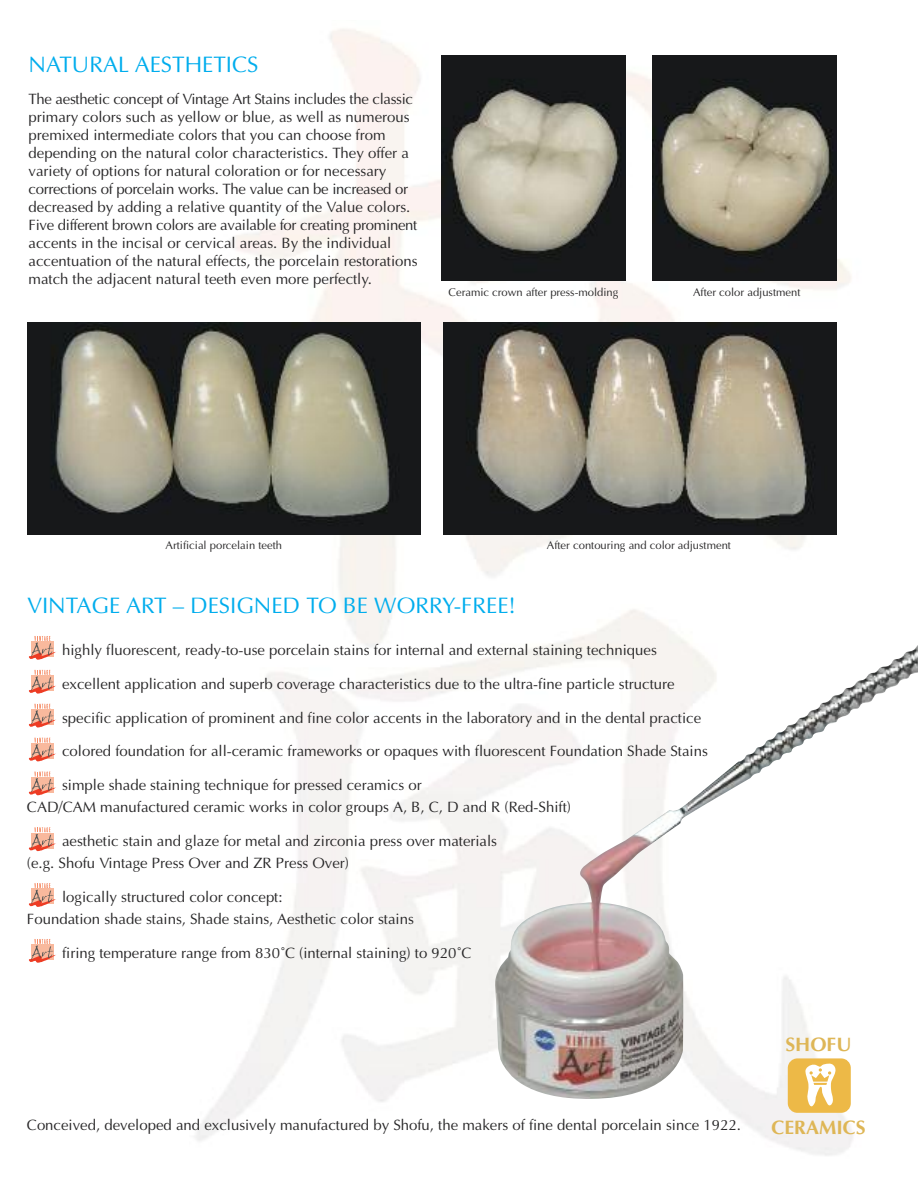
<style>
.page{position:relative;width:918px;height:1188px;background:#fff}
.page>*{position:absolute;margin:0;border:0;box-sizing:border-box;transform-origin:0 0}
.t1{font:22.5px "Optima";color:#00aded}
.t2{font:700 19.5px "Optima";color:#deb656}
.t3{font:15px/18px "Optima";color:#272627}
.t4{font:11.25px "Optima";color:#272627}
</style>
<div class="page">
<img style="left:189px;top:29px;width:664px;height:1127px">
<div style="left:788px;top:1058px;width:63px;height:55px;background:#edb947;border-radius:10px"></div>
<svg style="left:807px;top:1100px;width:26px;height:7px"></svg>
<img style="left:442px;top:56px;width:183px;height:224px">
<img style="left:653px;top:56px;width:184px;height:224px">
<img style="left:27px;top:322px;width:394px;height:212px">
<img style="left:443px;top:322px;width:394px;height:212px">
<svg style="left:29px;top:939px;width:27px;height:24px"></svg>
<svg style="left:29px;top:883px;width:27px;height:24px"></svg>
<svg style="left:29px;top:772px;width:27px;height:23px"></svg>
<svg style="left:29px;top:738px;width:27px;height:23px"></svg>
<svg style="left:29px;top:704px;width:27px;height:24px"></svg>
<svg style="left:29px;top:636px;width:27px;height:24px"></svg>
<svg style="left:29px;top:670px;width:27px;height:24px"></svg>
<svg style="left:29px;top:827px;width:27px;height:24px"></svg>
<img style="left:495px;top:644px;width:423px;height:456px">
<h1 class="t1" style="left:29px;top:51px;width:231px">NATURAL AESTHETICS</h1>
<p class="t3" style="left:29px;top:89px;width:391px">The aesthetic concept of Vintage Art Stains includes the classic primary colors such as yellow or blue, as well as numerous premixed intermediate colors that you can choose from depending on the natural color characteristics. They offer a variety of options for natural coloration or for necessary corrections of porcelain works. The value can be increased or decreased by adding a relative quantity of the Value colors.<br>Five different brown colors are available for creating prominent accents in the incisal or cervical areas. By the individual accentuation of the natural effects, the porcelain restorations match the adjacent natural teeth even more perfectly.</p>
<p class="t4" style="left:449px;top:285px;width:171px">Ceramic crown after press-molding</p>
<p class="t4" style="left:693px;top:285px;width:109px">After color adjustment</p>
<p class="t4" style="left:166px;top:538px;width:118px">Artificial porcelain teeth</p>
<p class="t4" style="left:547px;top:538px;width:186px">After contouring and color adjustment</p>
<h1 class="t1" style="left:27px;top:592px;width:491px">VINTAGE ART – DESIGNED TO BE WORRY-FREE!</h1>
<p class="t3" style="left:62px;top:641px;width:596px">highly fluorescent, ready-to-use porcelain stains for internal and external staining techniques</p>
<p class="t3" style="left:62px;top:674px;width:614px">excellent application and superb coverage characteristics due to the ultra-fine particle structure</p>
<p class="t3" style="left:62px;top:708px;width:641px">specific application of prominent and fine color accents in the laboratory and in the dental practice</p>
<p class="t3" style="left:62px;top:742px;width:647px">colored foundation for all-ceramic frameworks or opaques with fluorescent Foundation Shade Stains</p>
<p class="t3" style="left:27px;top:774px;width:546px;line-height:21.9px;text-indent:35px">simple shade staining technique for pressed ceramics or<br>CAD/CAM manufactured ceramic works in color groups A, B, C, D and R (Red-Shift)</p>
<p class="t3" style="left:27px;top:830px;width:472px;line-height:21.9px;text-indent:35px">aesthetic stain and glaze for metal and zirconia press over materials (e.g. Shofu Vintage Press Over and ZR Press Over)</p>
<p class="t3" style="left:27px;top:886px;width:388px;line-height:21.9px;text-indent:35px">logically structured color concept:<br>Foundation shade stains, Shade stains, Aesthetic color stains</p>
<p class="t3" style="left:62px;top:944px;width:411px">firing temperature range from 830˚C (internal staining) to 920˚C</p>
<p class="t3" style="left:27px;top:1115px;width:716px">Conceived, developed and exclusively manufactured by Shofu, the makers of fine dental porcelain since 1922.</p>
<h2 class="t2" style="left:786px;top:1033px;width:68px">SHOFU</h2>
<h2 class="t2" style="left:771px;top:1115px;width:96px">CERAMICS</h2>
</div>
